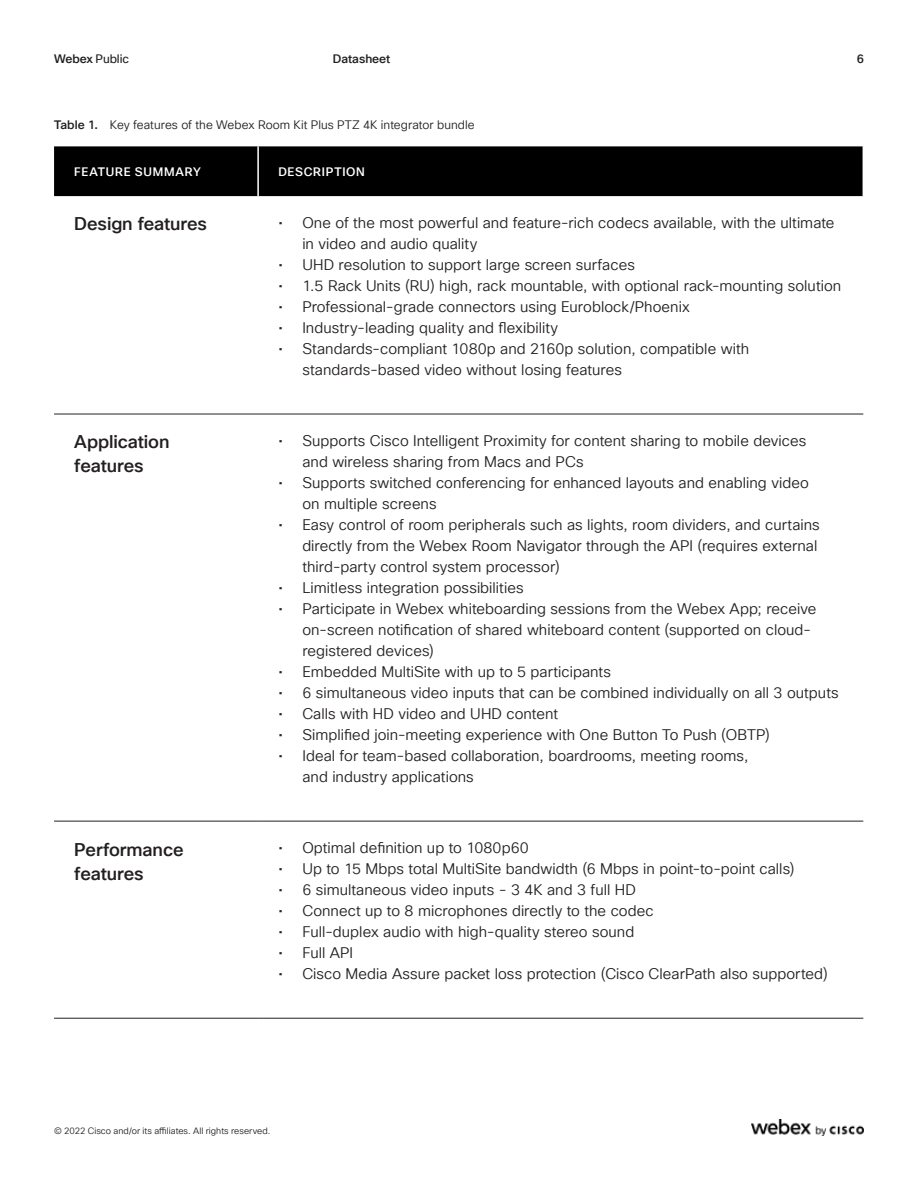
<style>
.page{position:relative;width:918px;height:1188px;background:#fff}
.page>*{position:absolute;margin:0;border:0;box-sizing:border-box;transform-origin:0 0}
.t1{font:500 18px/24px "Cisco Sans TT";letter-spacing:-.005em;color:#231f20}
.t2{font:15px/21px "Cisco Sans TT Light";letter-spacing:.005em;color:#231f20}
.t3{font:12px "Cisco Sans TT Light";letter-spacing:.005em;color:#231f20}
.t4{font:500 12px "Cisco Sans TT";letter-spacing:.06em;color:#fff}
.t5{font:12px "Cisco Sans TT";letter-spacing:-.01em;color:#231f20}
.t6{font:500 12px "Cisco Sans TT";letter-spacing:-.005em;color:#231f20}
.t7{font:9px "Cisco Sans TT Light";letter-spacing:.005em;color:#231f20}
.s1{font-weight:500}
.s2{font-family:"Cisco Sans TT";font-weight:500}
</style>
<div class="page">
<div style="left:54px;top:146px;width:809px;height:50px;background:#000"></div>
<hr style="left:257px;top:146px;width:2px;height:50px;background:#fff">
<hr style="left:54px;top:414px;width:204px;height:1px;background:#231f20">
<hr style="left:258px;top:414px;width:605px;height:1px;background:#231f20">
<hr style="left:54px;top:821px;width:204px;height:1px;background:#231f20">
<hr style="left:258px;top:821px;width:605px;height:1px;background:#231f20">
<hr style="left:54px;top:1018px;width:204px;height:1px;background:#231f20">
<hr style="left:258px;top:1018px;width:605px;height:1px;background:#231f20">
<img style="left:752px;top:1119px;width:112px;height:16px">
<p class="t5" style="left:54px;top:55px;width:77px"><span class="s1">Webex</span> Public</p>
<p class="t6" style="left:333px;top:54px;width:59px">Datasheet</p>
<p class="t6" style="left:857px;top:54px;width:9px">6</p>
<p class="t3" style="left:54px;top:117px;width:422px"><span class="s2">Table 1.</span> Key features of the Webex Room Kit Plus PTZ 4K integrator bundle</p>
<p class="t4" style="left:74px;top:166px;width:128px">FEATURE SUMMARY</p>
<p class="t4" style="left:278px;top:166px;width:88px">DESCRIPTION</p>
<p class="t1" style="left:74px;top:213px;width:134px">Design features</p>
<p class="t2" style="left:302px;top:213px;width:534px;text-indent:-24px">• One of the most powerful and feature-rich codecs available, with the ultimate in video and audio quality</p>
<p class="t2" style="left:278px;top:255px;width:358px">• UHD resolution to support large screen surfaces</p>
<p class="t2" style="left:278px;top:276px;width:564px">• 1.5 Rack Units (RU) high, rack mountable, with optional rack-mounting solution</p>
<p class="t2" style="left:278px;top:297px;width:413px">• Professional-grade connectors using Euroblock/Phoenix</p>
<p class="t2" style="left:278px;top:318px;width:281px">• Industry-leading quality and flexibility</p>
<p class="t2" style="left:302px;top:339px;width:448px;text-indent:-24px">• Standards-compliant 1080p and 2160p solution, compatible with standards-based video without losing features</p>
<p class="t1" style="left:74px;top:431px;width:97px">Application features</p>
<p class="t2" style="left:302px;top:432px;width:506px;text-indent:-24px">• Supports Cisco Intelligent Proximity for content sharing to mobile devices and wireless sharing from Macs and PCs</p>
<p class="t2" style="left:302px;top:474px;width:508px;text-indent:-24px">• Supports switched conferencing for enhanced layouts and enabling video on multiple screens</p>
<p class="t2" style="left:302px;top:516px;width:519px;text-indent:-24px">• Easy control of room peripherals such as lights, room dividers, and curtains directly from the Webex Room Navigator through the API (requires external third-party control system processor)</p>
<p class="t2" style="left:278px;top:579px;width:247px">• Limitless integration possibilities</p>
<p class="t2" style="left:302px;top:600px;width:516px;text-indent:-24px">• Participate in Webex whiteboarding sessions from the Webex App; receive on-screen notification of shared whiteboard content (supported on cloud&shy;registered devices)</p>
<p class="t2" style="left:278px;top:663px;width:334px">• Embedded MultiSite with up to 5 participants</p>
<p class="t2" style="left:278px;top:684px;width:562px">• 6 simultaneous video inputs that can be combined individually on all 3 outputs</p>
<p class="t2" style="left:278px;top:705px;width:281px">• Calls with HD video and UHD content</p>
<p class="t2" style="left:278px;top:726px;width:493px">• Simplified join-meeting experience with One Button To Push (OBTP)</p>
<p class="t2" style="left:302px;top:747px;width:448px;text-indent:-24px">• Ideal for team-based collaboration, boardrooms, meeting rooms, and industry applications</p>
<p class="t1" style="left:74px;top:838px;width:111px">Performance features</p>
<p class="t2" style="left:278px;top:839px;width:252px">• Optimal definition up to 1080p60</p>
<p class="t2" style="left:278px;top:860px;width:518px">• Up to 15 Mbps total MultiSite bandwidth (6 Mbps in point-to-point calls)</p>
<p class="t2" style="left:278px;top:881px;width:359px">• 6 simultaneous video inputs - 3 4K and 3 full HD</p>
<p class="t2" style="left:278px;top:902px;width:377px">• Connect up to 8 microphones directly to the codec</p>
<p class="t2" style="left:278px;top:923px;width:357px">• Full-duplex audio with high-quality stereo sound</p>
<p class="t2" style="left:278px;top:944px;width:76px">• Full API</p>
<p class="t2" style="left:278px;top:965px;width:551px">• Cisco Media Assure packet loss protection (Cisco ClearPath also supported)</p>
<p class="t7" style="left:54px;top:1125px;width:218px">© 2022 Cisco and/or its affiliates. All rights reserved.</p>
</div>
